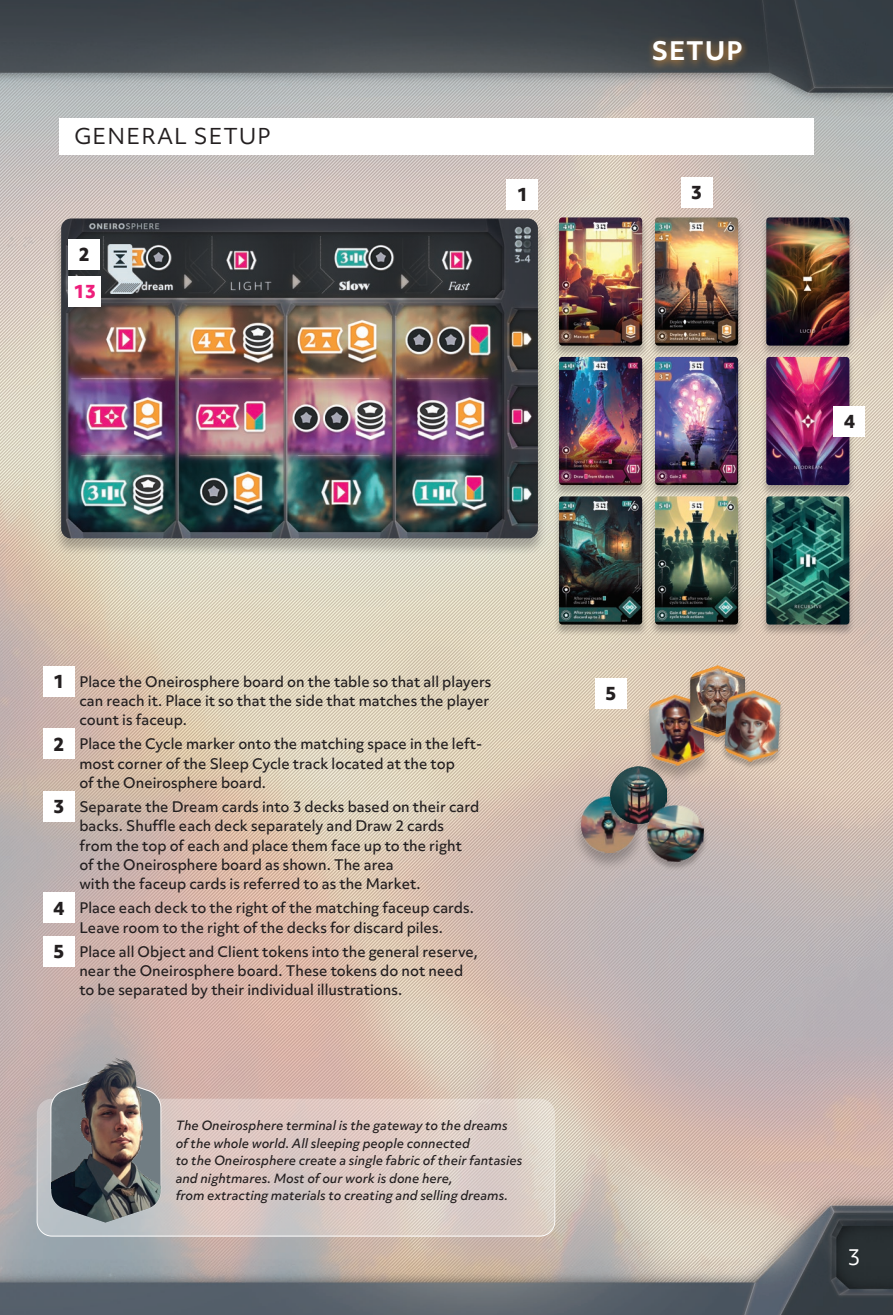
<style>
.page{position:relative;width:893px;height:1315px;background:#fff}
.page>*{position:absolute;margin:0;border:0;box-sizing:border-box;transform-origin:0 0}
.t1{font:700 24.5px "Objektiv Mk 3";letter-spacing:.04em;color:#fff}
.t2{font:21px "Objektiv Mk 3";letter-spacing:.05em;color:#231f20}
.t3{font:21px "Objektiv Mk 3";color:#fff}
.t4{font:800 17.5px "Objektiv Mk 3";color:#231f20}
.t5{font:800 17.5px "Objektiv Mk 3";color:#ee1e7b}
.t6{font:500 14px/19.2px "Objektiv Mk 3";color:#231f20}
.t7{font:italic 500 12.25px/17.5px "Objektiv Mk 3";color:#231f20}
</style>
<div class="page">
<img style="left:0;top:0;width:893px;height:1315px">
<svg style="left:37px;top:1098px;width:518px;height:138px;background:#dacac4"></svg>
<div style="left:37px;top:1098px;width:518px;height:138px;border:1px solid #fff;border-radius:15px"></div>
<svg style="left:50px;top:1075px;width:112px;height:149px;background:#6a7074"></svg>
<img style="left:51px;top:1052px;width:110px;height:136px">
<div style="left:43px;top:666px;width:31px;height:30px;background:#fff"></div>
<div style="left:43px;top:728px;width:31px;height:31px;background:#fff"></div>
<div style="left:43px;top:791px;width:31px;height:31px;background:#fff"></div>
<div style="left:43px;top:892px;width:31px;height:31px;background:#fff"></div>
<div style="left:43px;top:936px;width:31px;height:30px;background:#fff"></div>
<div style="left:60px;top:118px;width:754px;height:37px;background:#fff"></div>
<div style="left:646px;top:35px;width:104px;height:36px;background:#f89d33;opacity:.75"></div>
<div style="left:681px;top:177px;width:31px;height:31px;background:#fff"></div>
<div style="left:507px;top:179px;width:31px;height:31px;background:#fff"></div>
<div style="left:53px;top:219px;width:494px;height:337px;background:#231f20;opacity:.3"></div>
<img style="left:61px;top:218px;width:477px;height:320px">
<div style="left:101px;top:244px;width:49px;height:65px;background:#231f20;opacity:.3"></div>
<img style="left:108px;top:244px;width:35px;height:49px">
<div style="left:553px;top:218px;width:95px;height:140px;background:#231f20;opacity:.3"></div>
<img style="left:559px;top:217px;width:83px;height:129px">
<div style="left:649px;top:218px;width:95px;height:140px;background:#231f20;opacity:.3"></div>
<img style="left:655px;top:217px;width:83px;height:129px">
<div style="left:760px;top:218px;width:96px;height:140px;background:#231f20;opacity:.3"></div>
<img style="left:766px;top:217px;width:83px;height:129px">
<div style="left:553px;top:357px;width:95px;height:140px;background:#231f20;opacity:.3"></div>
<img style="left:559px;top:357px;width:83px;height:128px">
<div style="left:649px;top:357px;width:95px;height:140px;background:#231f20;opacity:.3"></div>
<img style="left:655px;top:357px;width:83px;height:128px">
<div style="left:760px;top:357px;width:95px;height:140px;background:#231f20;opacity:.3"></div>
<img style="left:766px;top:357px;width:83px;height:128px">
<div style="left:553px;top:497px;width:95px;height:140px;background:#231f20;opacity:.3"></div>
<img style="left:559px;top:496px;width:83px;height:128px">
<div style="left:649px;top:497px;width:95px;height:140px;background:#231f20;opacity:.3"></div>
<img style="left:655px;top:496px;width:83px;height:128px">
<div style="left:760px;top:497px;width:95px;height:140px;background:#231f20;opacity:.3"></div>
<img style="left:766px;top:496px;width:83px;height:128px">
<div style="left:68px;top:239px;width:32px;height:31px;background:#fff"></div>
<div style="left:68px;top:276px;width:33px;height:31px;background:#fff"></div>
<div style="left:834px;top:405px;width:31px;height:31px;background:#fff"></div>
<div style="left:595px;top:678px;width:31px;height:31px;background:#fff"></div>
<div style="left:572px;top:797px;width:74px;height:74px;background:#231f20;opacity:.3"></div>
<img style="left:580px;top:795px;width:59px;height:59px">
<div style="left:606px;top:767px;width:65px;height:65px;background:#231f20;opacity:.3"></div>
<img style="left:611px;top:767px;width:56px;height:56px">
<div style="left:643px;top:805px;width:65px;height:66px;background:#231f20;opacity:.3"></div>
<img style="left:646px;top:804px;width:59px;height:59px">
<div style="left:640px;top:695px;width:74px;height:89px;background:#231f20;opacity:.3"></div>
<img style="left:648px;top:693px;width:57px;height:74px">
<div style="left:686px;top:665px;width:62px;height:80px;background:#231f20;opacity:.3"></div>
<img style="left:691px;top:665px;width:53px;height:71px">
<div style="left:720px;top:691px;width:65px;height:80px;background:#231f20;opacity:.3"></div>
<img style="left:724px;top:689px;width:57px;height:74px">
<h2 class="t2" style="left:74px;top:122px;width:198px">GENERAL SETUP</h2>
<p class="t4" style="left:79px;top:242px;width:13px">2</p>
<p class="t5" style="left:73px;top:279px;width:24px">13</p>
<h1 class="t1" style="left:652px;top:33px;width:93px">SETUP</h1>
<p class="t4" style="left:517px;top:182px;width:13px">1</p>
<p class="t4" style="left:691px;top:180px;width:13px">3</p>
<p class="t4" style="left:53px;top:668px;width:13px">1</p>
<p class="t4" style="left:53px;top:731px;width:13px">2</p>
<p class="t4" style="left:53px;top:794px;width:13px">3</p>
<p class="t4" style="left:53px;top:895px;width:13px">4</p>
<p class="t4" style="left:53px;top:938px;width:13px">5</p>
<p class="t6" style="left:79px;top:671px;width:414px">Place the Oneirosphere board on the table so that all players can reach it. Place it so that the side that matches the player count is faceup.</p>
<p class="t6" style="left:79px;top:734px;width:404px">Place the Cycle marker onto the matching space in the left&shy;most corner of the Sleep Cycle track located at the top<br>of the Oneirosphere board.</p>
<p class="t6" style="left:79px;top:797px;width:402px">Separate the Dream cards into 3 decks based on their card backs. Shuffle each deck separately and Draw 2 cards from the top of each and place them face up to the right of the Oneirosphere board as shown. The area<br>with the faceup cards is referred to as the Market.</p>
<p class="t6" style="left:79px;top:898px;width:396px">Place each deck to the right of the matching faceup cards.<br>Leave room to the right of the decks for discard piles.</p>
<p class="t6" style="left:79px;top:941px;width:400px">Place all Object and Client tokens into the general reserve, near the Oneirosphere board. These tokens do not need to be separated by their individual illustrations.</p>
<p class="t7" style="left:176px;top:1116px;width:348px">The Oneirosphere terminal is the gateway to the dreams of the whole world. All sleeping people connected<br>to the Oneirosphere create a single fabric of their fantasies and nightmares. Most of our work is done here,<br>from extracting materials to creating and selling dreams.</p>
<p class="t4" style="left:605px;top:681px;width:13px">5</p>
<p class="t4" style="left:844px;top:408px;width:13px">4</p>
<h2 class="t3" style="left:847px;top:1242px;width:15px">3</h2>
</div>
